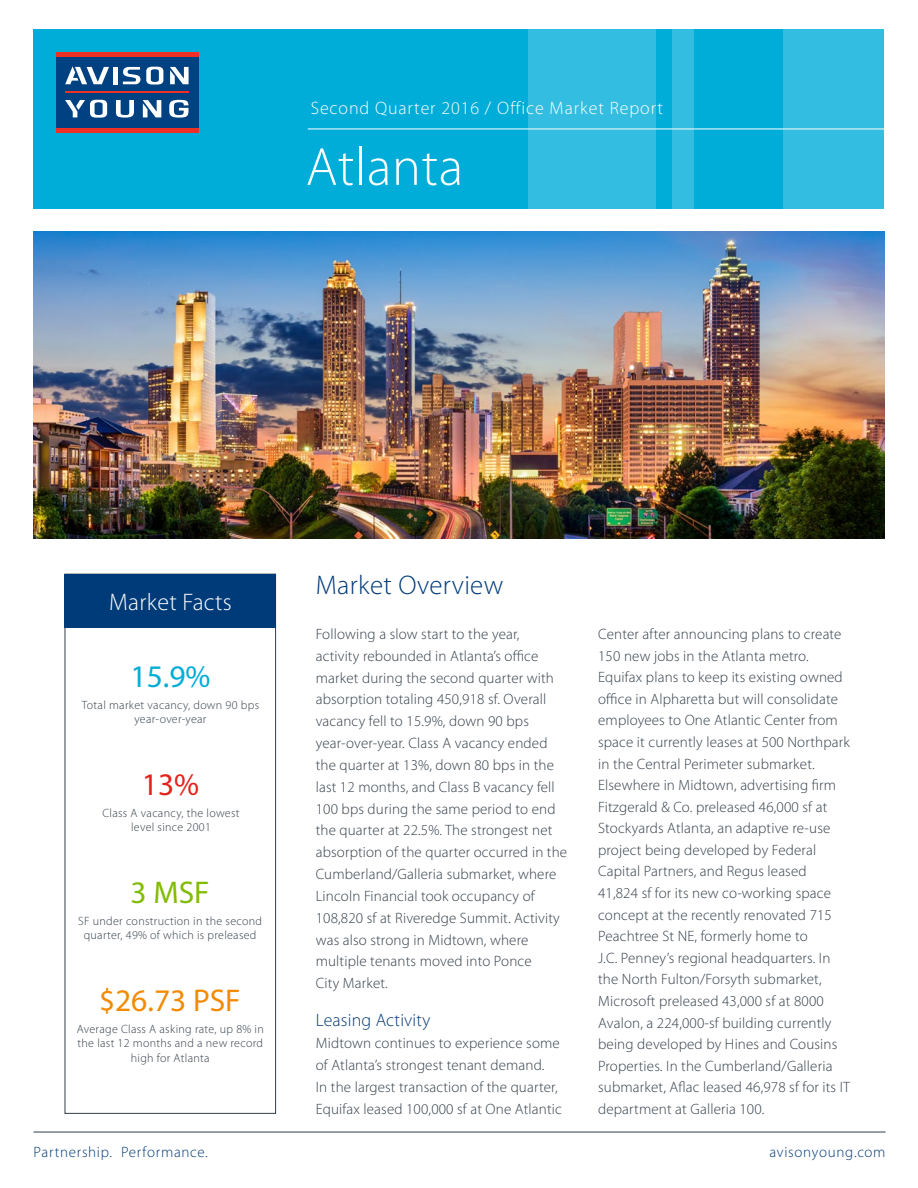
<style>
.page{position:relative;width:918px;height:1188px;background:#fff}
.page>*{position:absolute;margin:0;border:0;box-sizing:border-box;transform-origin:0 0}
.t1{font:300 54px "Myriad Pro";letter-spacing:.01em;color:#fff}
.t2{font:31.5px "Myriad Pro";color:#f38b00}
.t3{font:31.5px "Myriad Pro";color:#00add8}
.t4{font:31.5px "Myriad Pro";color:#82bc00}
.t5{font:31.5px "Myriad Pro";color:#e2231a}
.t6{font:300 27px "Myriad Pro";letter-spacing:.01em;color:#003b79}
.t7{font:300 24px "Myriad Pro";letter-spacing:.01em;color:#fff}
.t8{font:300 18px "Myriad Pro";letter-spacing:.05em;color:#fff}
.t9{font:300 18px "Myriad Pro";letter-spacing:.01em;color:#003b79}
.t10{font:300 15px/21.6px "Myriad Pro";letter-spacing:.01em;color:#333e48}
.t11{font:300 15px "Myriad Pro";letter-spacing:.045em;color:#003b79}
.t12{font:300 12px/14.4px "Myriad Pro";letter-spacing:.025em;color:#333e48;text-align:center}
</style>
<div class="page">
<img style="left:34px;top:232px;width:850px;height:306px">
<div style="left:34px;top:29px;width:850px;height:180px;background:#00add8"></div>
<div style="left:672px;top:29px;width:21px;height:180px;background:#33bde0"></div>
<div style="left:783px;top:29px;width:101px;height:180px;background:#33bde0"></div>
<div style="left:528px;top:29px;width:128px;height:180px;background:#33bde0"></div>
<div style="left:57px;top:56px;width:142px;height:72px;background:#004181"></div>
<div style="left:113px;top:67px;width:5px;height:17px;background:#fff"></div>
<svg style="left:170px;top:67px;width:19px;height:17px"></svg>
<svg style="left:123px;top:67px;width:41px;height:18px"></svg>
<svg style="left:143px;top:100px;width:18px;height:17px"></svg>
<svg style="left:65px;top:66px;width:44px;height:18px"></svg>
<svg style="left:65px;top:100px;width:43px;height:18px"></svg>
<svg style="left:116px;top:100px;width:18px;height:18px"></svg>
<svg style="left:169px;top:100px;width:19px;height:18px"></svg>
<div style="left:57px;top:128px;width:142px;height:5px;background:#ee3124"></div>
<hr style="left:57px;top:52px;width:142px;height:4px;background:#ee3124">
<hr style="left:65px;top:92px;width:124px;height:1px;background:#ee3124">
<hr style="left:308px;top:129px;width:584px;height:1px;background:#fff">
<hr style="left:33px;top:1132px;width:853px;height:1px;background:#333e48">
<div style="left:65px;top:574px;width:211px;height:540px;border:1px solid #333e48"></div>
<div style="left:65px;top:574px;width:211px;height:54px;background:#003b79"></div>
<p class="t8" style="left:311px;top:97px;width:354px">Second Quarter 2016 / Office Market Report</p>
<h1 class="t1" style="left:306px;top:134px;width:159px">Atlanta</h1>
<h3 class="t7" style="left:109px;top:587px;width:124px">Market Facts</h3>
<h2 class="t3" style="left:131px;top:657px;width:81px">15.9%</h2>
<p class="t12" style="left:82px;top:697px;width:179px">Total market vacancy, down 90 bps year-over-year</p>
<h2 class="t5" style="left:142px;top:765px;width:59px">13%</h2>
<p class="t12" style="left:102px;top:805px;width:139px">Class A vacancy, the lowest level since 2001</p>
<h2 class="t4" style="left:131px;top:873px;width:81px">3 MSF</h2>
<p class="t12" style="left:78px;top:913px;width:185px">SF under construction in the second quarter, 49% of which is preleased</p>
<h2 class="t2" style="left:99px;top:981px;width:143px">$26.73 PSF</h2>
<p class="t12" style="left:77px;top:1021px;width:189px">Average Class A asking rate, up 8% in the last 12 months and a new record high for Atlanta</p>
<h3 class="t6" style="left:316px;top:569px;width:189px">Market Overview</h3>
<p class="t10" style="left:316px;top:623px;width:253px">Following a slow start to the year,<br>activity rebounded in Atlanta’s office market during the second quarter with absorption totaling 450,918 sf. Overall vacancy fell to 15.9%, down 90 bps year-over-year. Class A vacancy ended the quarter at 13%, down 80 bps in the last 12 months, and Class B vacancy fell 100 bps during the same period to end the quarter at 22.5%. The strongest net absorption of the quarter occurred in the Cumberland/Galleria submarket, where Lincoln Financial took occupancy of 108,820 sf at Riveredge Summit. Activity was also strong in Midtown, where multiple tenants moved into Ponce<br>City Market.</p>
<p class="t9" style="left:316px;top:1010px;width:116px">Leasing Activity</p>
<p class="t10" style="left:316px;top:1032px;width:248px">Midtown continues to experience some of Atlanta’s strongest tenant demand.<br>In the largest transaction of the quarter, Equifax leased 100,000 sf at One Atlantic</p>
<p class="t10" style="left:598px;top:623px;width:253px">Center after announcing plans to create 150 new jobs in the Atlanta metro.<br>Equifax plans to keep its existing owned office in Alpharetta but will consolidate employees to One Atlantic Center from space it currently leases at 500 Northpark in the Central Perimeter submarket.<br>Elsewhere in Midtown, advertising firm Fitzgerald &amp; Co. preleased 46,000 sf at Stockyards Atlanta, an adaptive re-use project being developed by Federal Capital Partners, and Regus leased 41,824 sf for its new co-working space concept at the recently renovated 715<br>Peachtree St NE, formerly home to<br>J.C. Penney’s regional headquarters. In the North Fulton/Forsyth submarket, Microsoft preleased 43,000 sf at 8000<br>Avalon, a 224,000-sf building currently being developed by Hines and Cousins Properties. In the Cumberland/Galleria submarket, Aflac leased 46,978 sf for its IT department at Galleria 100.</p>
<p class="t11" style="left:33px;top:1142px;width:176px">Partnership. Performance.</p>
<p class="t11" style="left:770px;top:1142px;width:117px">avisonyoung.com</p>
</div>
